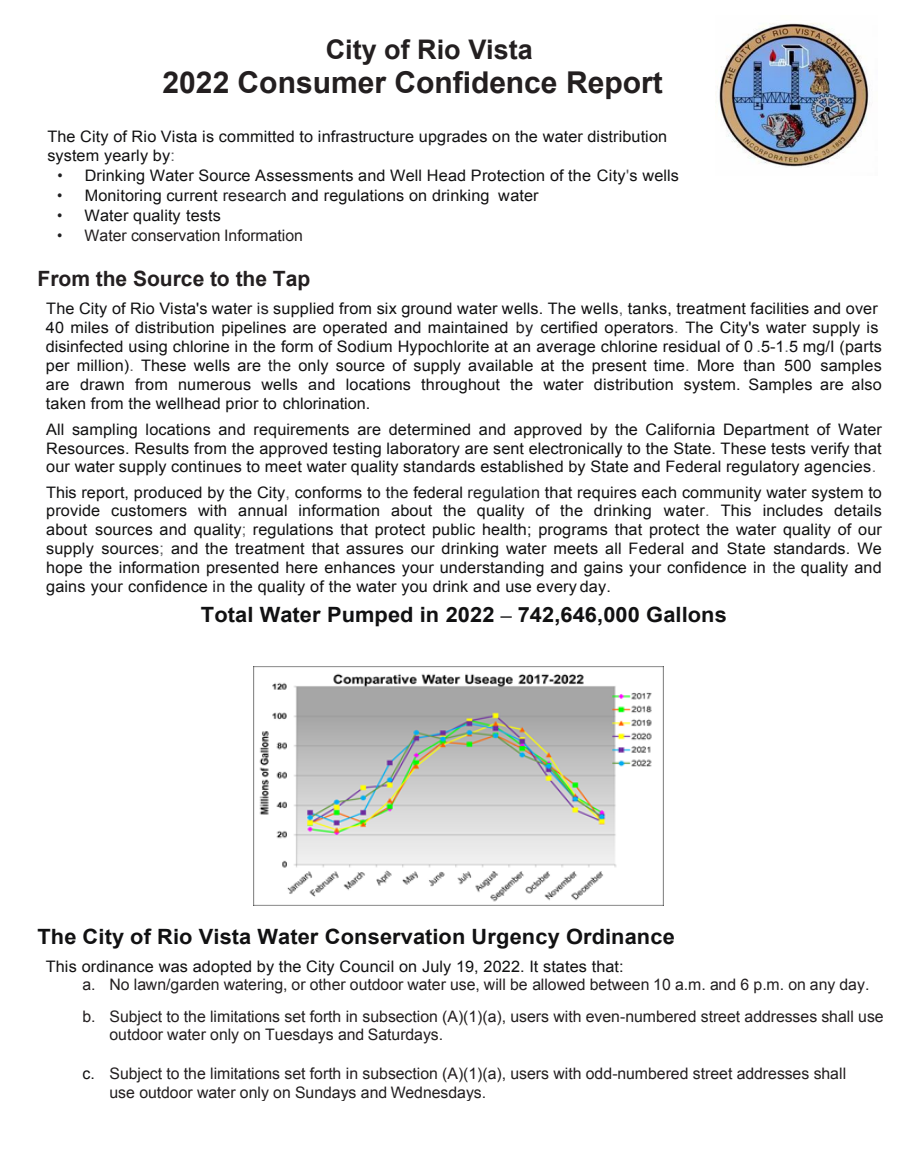
<style>
.page{position:relative;width:918px;height:1161px;background:#fff}
.page>*{position:absolute;margin:0;border:0;box-sizing:border-box;transform-origin:0 0}
.t1{font:700 30px "Arial";color:#231f20}
.t2{font:700 27px "Arial";color:#231f20}
.t3{font:700 21px "Arial";letter-spacing:.005em;color:#111112;scale:1.04 1}
.t4{font:700 21px "Arial";color:#231f20}
.t5{font:15.9px/18.8px "Arial";letter-spacing:.01em;color:#111112}
.t6{font:15.9px/31.8px "Arial";color:#231f20}
.s1{color:#5d5d60}
.s2{color:#1f1f21}
.s3{font-family:"Times New Roman"}
.s4{color:#111112}
</style>
<div class="page">
<img style="left:254px;top:666px;width:409px;height:240px">
<img style="left:719px;top:23px;width:150px;height:144px">
<h2 class="t2" style="left:326px;top:32px;width:209px">City of Rio Vista</h2>
<h1 class="t1" style="left:163px;top:63px;width:502px">2022 Consumer Confidence Report</h1>
<p class="t5" style="left:47px;top:127px;width:621px;line-height:19.2px">The City of Rio Vista is committed to infrastructure upgrades on the water distribution system yearly by<span class="s1">:</span></p>
<p class="t5" style="left:57px;top:166px;width:623px"><span class="s2">•</span> Drinking Water Source Assessments and Well Head Protection of the City<span class="s1">'</span>s wells</p>
<p class="t5" style="left:57px;top:186px;width:483px"><span class="s2">•</span> Monitoring current <span class="s2">research</span> and regulations on drinking water</p>
<p class="t5" style="left:57px;top:206px;width:165px"><span class="s2">•</span> Water quality tests</p>
<p class="t6" style="left:57px;top:220px;width:247px"><span class="s2">•</span> Water conservation Information</p>
<h3 class="t4" style="left:37px;top:265px;width:274px">From the Source to the Tap</h3>
<p class="t5" style="left:46px;top:299px;width:837px">The City of Rio Vista's water <span class="s2">is</span> supplied from six ground water wells. The wells<span class="s1">,</span> tanks, treatment facilities and over 40 miles of distribution pipelines are operated and maintained <span class="s2">by</span> certified operators<span class="s1">.</span> The City's water supply is disinfected using chlorine in the form of Sodium Hypochlorite at an average chlorine residual of 0 <span class="s1">.</span>5-1<span class="s1">.</span>5 mg/I (parts per million)<span class="s1">.</span> These wells are <span class="s2">the</span> only source of supply available at the present time<span class="s1">.</span> More than 500 samples are drawn from numerous wells and locations throughout the water distribution system. Samples are also taken from the wellhead prior to chlorination.</p>
<p class="t5" style="left:46px;top:420px;width:837px;text-align:justify">All sampling locations and requirements are determined and approved by the California Department of Water Resources. Results from the approved testing laboratory are sent electronically to the State. These tests verify that our water supply continues to meet water quality standards established by State and Federal regulatory agencies<span class="s1">.</span></p>
<p class="t5" style="left:46px;top:483px;width:837px;text-align:justify">This report, produced by the City<span class="s1">,</span> conforms to <span class="s2">the</span> federal <span class="s2">regulation</span> that requires each community water system to provide customers with annual information about the quality of the drinking water<span class="s1">.</span> This includes details about sources and quality<span class="s1">;</span> regulations that protect public health; programs that protect the water quality of our supply sources<span class="s1">;</span> and the treatment that assures our drinking water meets all Federal and State standards. We hope the information presented here enhances your understanding and gains your confidence in <span class="s2">the</span> quality and gains your confidence <span class="s2">in</span> the quality of the water you drink and use every day.</p>
<h3 class="t3" style="left:201px;top:601px;width:507px">Total Water Pumped in 2022 <span class="s3">–</span> 742,646,000 Gallons</h3>
<h3 class="t3" style="left:37px;top:923px;width:614px">The City of Rio Vista Water Conservation Urgency Ordinance</h3>
<p class="t5" style="left:46px;top:957px;width:579px">This ordinance was adopted by the City Council on July 19, 2022. It states that:</p>
<p class="t6" style="left:82px;top:968px;width:803px">a. No lawn/garden watering, or other outdoor water use, will be allowed between 10 a.m. and 6 p.m. on any day. b. Subject to the limitations set forth in subsection (A)(1)(a), users with even-numbered street addresses shall use</p>
<p class="t6" style="left:109px;top:1018px;width:335px">outdoor water only on Tuesdays and Saturdays.</p>
<p class="t6" style="left:109px;top:1064px;width:738px;line-height:18.8px;text-indent:-27px"><span class="s4">c.</span> Subject to the limitations set forth in subsection (A)(1)(a), users with odd-numbered street addresses shall use outdoor water only on Sundays and Wednesdays.</p>
</div>
